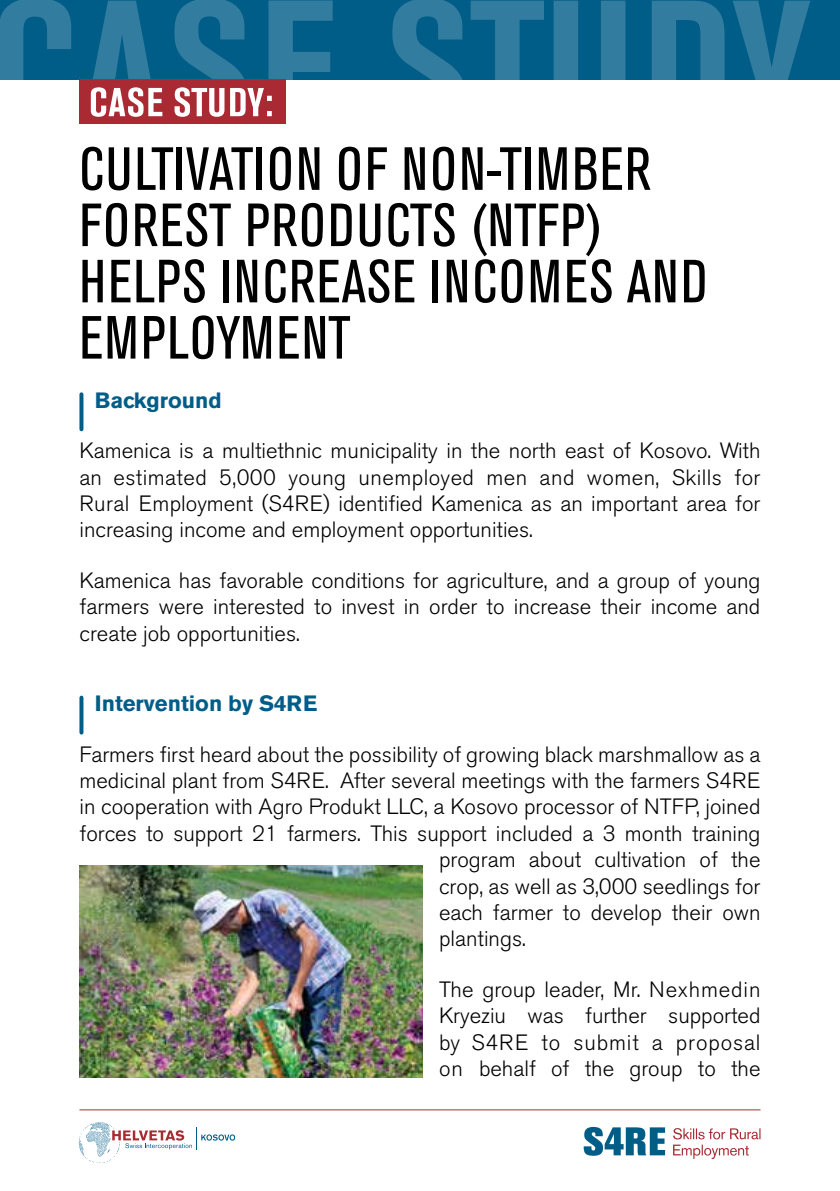
<style>
.page{position:relative;width:840px;height:1191px;background:#fff}
.page>*{position:absolute;margin:0;border:0;box-sizing:border-box;transform-origin:0 0}
.t1{font:condensed 60.2px/56.2px "Akzidenz Grotesk BE";letter-spacing:.02em;color:#000}
.t2{font:300 22px/26.4px "Akzidenz Grotesk BE";color:#000;text-align:justify}
.t3{font:700 22px "Akzidenz Grotesk BE";color:#005d88}
</style>
<div class="page">
<svg style="left:79px;top:394px;width:4px;height:35px"></svg>
<svg style="left:79px;top:697px;width:4px;height:35px"></svg>
<img style="left:79px;top:866px;width:343px;height:211px">
<div style="left:0;top:0;width:839px;height:79px;background:#005d88"></div>
<svg style="left:0;top:0;width:809px;height:124px"></svg>
<div style="left:79px;top:79px;width:206px;height:45px;background:#a92a32"></div>
<svg style="left:91px;top:87px;width:181px;height:30px"></svg>
<hr style="left:79px;top:1109px;width:681px;height:1px;background:#a72c31">
<svg style="left:79px;top:1122px;width:156px;height:40px"></svg>
<svg style="left:583px;top:1126px;width:81px;height:29px"></svg>
<svg style="left:673px;top:1128px;width:87px;height:31px"></svg>
<h1 class="t1" style="left:79px;top:142px;width:629px">CULTIVATION OF NON-TIMBER<br>FOREST PRODUCTS (NTFP)<br>HELPS INCREASE INCOMES AND<br>EMPLOYMENT</h1>
<p class="t3" style="left:95px;top:387px;width:128px">Background</p>
<p class="t2" style="left:79px;top:438px;width:682px">Kamenica is a multiethnic municipality in the north east of Kosovo. With an estimated 5,000 young unemployed men and women, Skills for Rural Employment (S4RE) identified Kamenica as an important area for increasing income and employment opportunities.</p>
<p class="t2" style="left:79px;top:567px;width:682px">Kamenica has favorable conditions for agriculture, and a group of young farmers were interested to invest in order to increase their income and create job opportunities.</p>
<p class="t3" style="left:95px;top:690px;width:224px">Intervention by S4RE</p>
<p class="t2" style="left:79px;top:741px;width:682px">Farmers first heard about the possibility of growing black marshmallow as a</p>
<p class="t2" style="left:79px;top:767px;width:682px">medicinal plant from S4RE. After several meetings with the farmers S4RE</p>
<p class="t2" style="left:79px;top:794px;width:682px">in cooperation with Agro Produkt LLC, a Kosovo processor of NTFP, joined</p>
<p class="t2" style="left:79px;top:820px;width:682px">forces to support 21 farmers. This support included a 3 month training</p>
<p class="t2" style="left:439px;top:847px;width:323px">program about cultivation of the</p>
<p class="t2" style="left:439px;top:873px;width:323px">crop, as well as 3,000 seedlings for</p>
<p class="t2" style="left:439px;top:899px;width:323px">each farmer to develop their own</p>
<p class="t2" style="left:439px;top:926px;width:88px">plantings.</p>
<p class="t2" style="left:439px;top:976px;width:323px">The group leader, Mr. Nexhmedin Kryeziu was further supported by S4RE to submit a proposal on behalf of the group to the</p>
</div>
